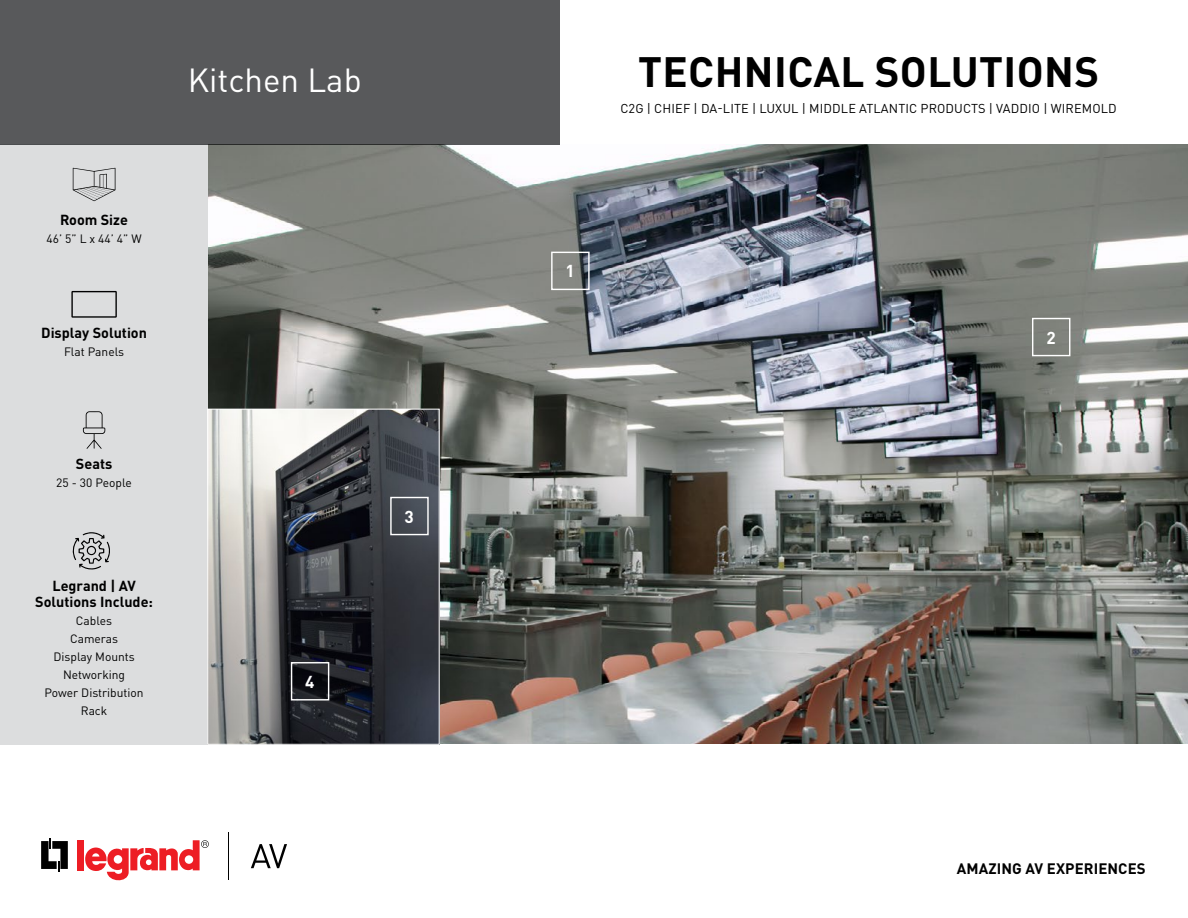
<style>
.page{position:relative;width:1188px;height:918px;background:#fff}
.page>*{position:absolute;margin:0;border:0;box-sizing:border-box;transform-origin:0 0}
.t1{font:700 42px "DIN Pro";letter-spacing:.01em;color:#000}
.t2{font:33px "DIN Pro";color:#fff}
.t3{font:700 17.1px "DIN Pro";color:#fff}
.t4{font:700 15px "DIN Pro";letter-spacing:.005em;color:#000}
.t5{font:700 14.4px/15.6px "DIN Pro";color:#000;text-align:center}
.t6{font:12.75px "DIN Pro";letter-spacing:.01em;color:#000}
.t7{font:12px/18px "DIN Pro";color:#000;text-align:center}
</style>
<div class="page">
<img style="left:207px;top:144px;width:981px;height:599px">
<div style="left:0;top:144px;width:207px;height:600px;background:#dcddde"></div>
<svg style="left:83px;top:411px;width:22px;height:38px"></svg>
<svg style="left:72px;top:532px;width:38px;height:38px"></svg>
<svg style="left:41px;top:839px;width:27px;height:32px"></svg>
<div style="left:77px;top:840px;width:7px;height:30px;background:#ed1d24"></div>
<svg style="left:85px;top:840px;width:124px;height:41px"></svg>
<hr style="left:228px;top:833px;width:1px;height:47px;background:#000">
<svg style="left:251px;top:844px;width:36px;height:24px"></svg>
<div style="left:0;top:0;width:560px;height:144px;background:#58595b"></div>
<svg style="left:71px;top:291px;width:46px;height:27px"></svg>
<img style="left:209px;top:411px;width:229px;height:332px">
<div style="left:207px;top:409px;width:233px;height:336px;border:1px solid #fff"></div>
<div style="left:390px;top:497px;width:39px;height:38px;border:1px solid #fff"></div>
<div style="left:1032px;top:318px;width:38px;height:38px;border:1px solid #fff"></div>
<div style="left:291px;top:662px;width:38px;height:39px;border:1px solid #fff"></div>
<div style="left:551px;top:252px;width:39px;height:38px;border:1px solid #fff"></div>
<svg style="left:73px;top:168px;width:42px;height:33px"></svg>
<p class="t5" style="left:60px;top:211px;width:69px">Room Size</p>
<p class="t7" style="left:47px;top:229px;width:97px">46’ 5” L x 44’ 4” W</p>
<p class="t5" style="left:41px;top:324px;width:107px">Display Solution</p>
<p class="t7" style="left:64px;top:342px;width:62px">Flat Panels</p>
<h2 class="t2" style="left:188px;top:55px;width:175px">Kitchen Lab</h2>
<h1 class="t1" style="left:638px;top:39px;width:463px">TECHNICAL SOLUTIONS</h1>
<p class="t6" style="left:620px;top:99px;width:498px">C2G | CHIEF | DA-LITE | LUXUL | MIDDLE ATLANTIC PRODUCTS | VADDIO | WIREMOLD</p>
<h3 class="t3" style="left:566px;top:258px;width:11px">1</h3>
<h3 class="t3" style="left:1046px;top:324px;width:11px">2</h3>
<p class="t5" style="left:76px;top:456px;width:38px">Seats</p>
<p class="t7" style="left:56px;top:473px;width:77px">25 - 30 People</p>
<p class="t5" style="left:35px;top:577px;width:119px">Legrand | AV<br>Solutions Include:</p>
<p class="t7" style="left:45px;top:611px;width:101px">Cables<br>Cameras<br>Display Mounts<br>Networking<br>Power Distribution<br>Rack</p>
<h3 class="t3" style="left:305px;top:668px;width:11px">4</h3>
<h3 class="t3" style="left:405px;top:503px;width:11px">3</h3>
<p class="t4" style="left:957px;top:857px;width:190px">AMAZING AV EXPERIENCES</p>
</div>
